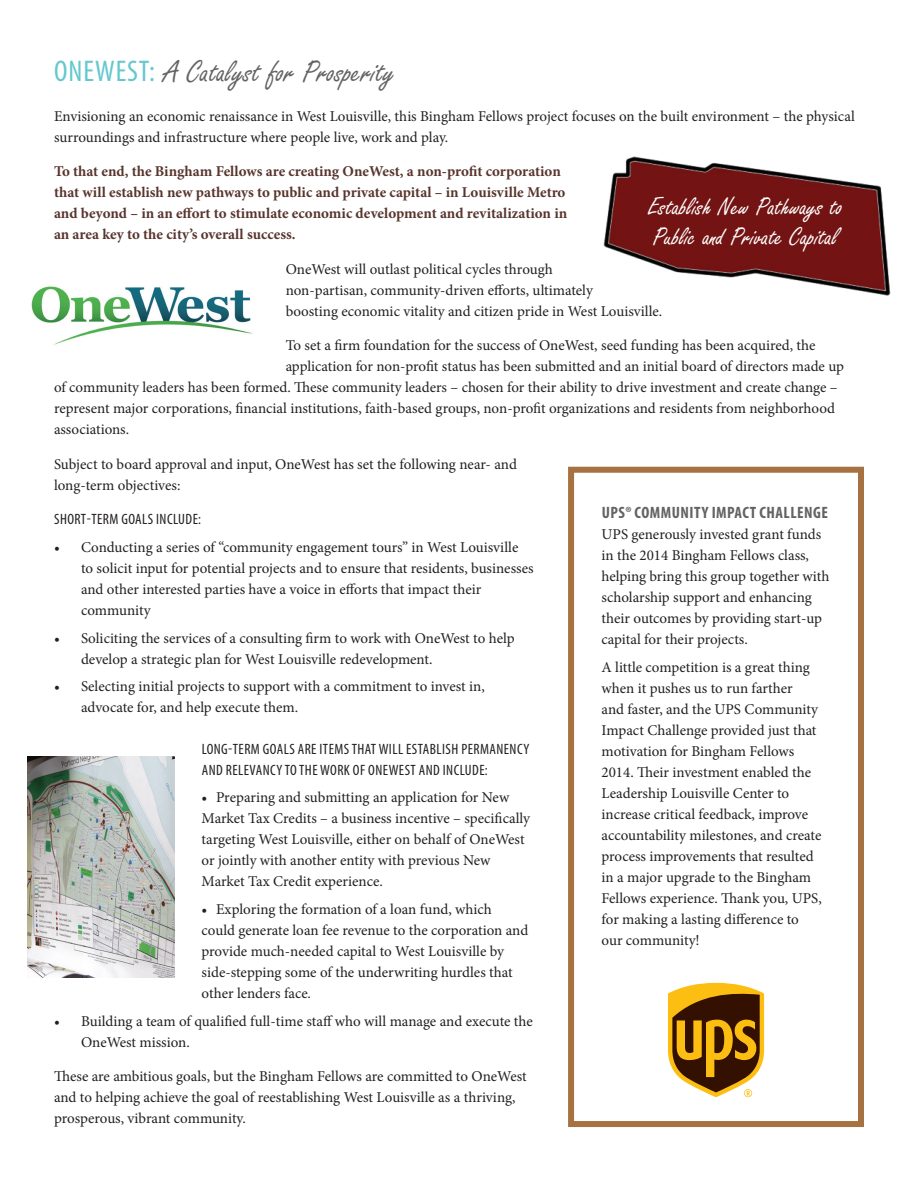
<style>
.page{position:relative;width:918px;height:1188px;background:#fff}
.page>*{position:absolute;margin:0;border:0;box-sizing:border-box;transform-origin:0 0}
.t1{font:33px "Freestyle Script";color:#636366}
.t2{font:27px/30px "Freestyle Script";color:#fff}
.t3{font:700 condensed 16.5px "Myriad Pro";letter-spacing:.03em;color:#636366}
.t4{font:15px/21px "Minion Pro";color:#231f20}
.t5{font:700 15px/21px "Minion Pro";color:#58352d}
.t6{font:condensed 15px/21px "Myriad Pro";letter-spacing:.03em;color:#231f20}
.s1{font-family:"Myriad Pro";font-stretch:condensed;font-size:30px;color:#64c8cc}
</style>
<div class="page">
<div style="left:568px;top:467px;width:296px;height:660px;border:6px solid #a67242"></div>
<img style="left:31px;top:286px;width:221px;height:59px">
<img style="left:603px;top:157px;width:288px;height:139px">
<img style="left:27px;top:757px;width:148px;height:221px">
<svg style="left:668px;top:983px;width:96px;height:114px;background:#a1772b"></svg>
<h1 class="t1" style="left:54px;top:54px;width:342px"><span class="s1">ONEWEST:</span> A Catalyst for Prosperity</h1>
<p class="t4" style="left:54px;top:105px;width:802px">Envisioning an economic renaissance in West Louisville, this Bingham Fellows project focuses on the built environment – the physical surroundings and infrastructure where people live, work and play.</p>
<p class="t5" style="left:54px;top:161px;width:515px">To that end, the Bingham Fellows are creating OneWest, a non-profit corporation that will establish new pathways to public and private capital – in Louisville Metro and beyond – in an effort to stimulate economic development and revitalization in an area key to the city’s overall success.</p>
<p class="t4" style="left:286px;top:258px;width:378px">OneWest will outlast political cycles through<br>non-partisan, community-driven efforts, ultimately<br>boosting economic vitality and citizen pride in West Louisville.</p>
<p class="t4" style="left:286px;top:335px;width:531px">To set a firm foundation for the success of OneWest, seed funding has been acquired, the</p>
<p class="t4" style="left:286px;top:356px;width:560px">application for non-profit status has been submitted and an initial board of directors made up</p>
<p class="t4" style="left:54px;top:377px;width:785px">of community leaders has been formed. These community leaders – chosen for their ability to drive investment and create change –</p>
<p class="t4" style="left:54px;top:398px;width:783px">represent major corporations, financial institutions, faith-based groups, non-profit organizations and residents from neighborhood</p>
<p class="t4" style="left:54px;top:419px;width:77px">associations.</p>
<p class="t4" style="left:54px;top:453px;width:464px">Subject to board approval and input, OneWest has set the following near- and long-term objectives:</p>
<p class="t6" style="left:54px;top:508px;width:149px">SHORT-TERM GOALS INCLUDE:</p>
<p class="t4" style="left:81px;top:537px;width:454px;text-indent:-27px">• Conducting a series of “community engagement tours” in West Louisville to solicit input for potential projects and to ensure that residents, businesses and other interested parties have a voice in efforts that impact their community</p>
<p class="t4" style="left:81px;top:627px;width:435px;text-indent:-27px">• Soliciting the services of a consulting firm to work with OneWest to help develop a strategic plan for West Louisville redevelopment.</p>
<p class="t4" style="left:81px;top:676px;width:405px;text-indent:-27px">• Selecting initial projects to support with a commitment to invest in, advocate for, and help execute them.</p>
<p class="t6" style="left:202px;top:738px;width:329px">LONG-TERM GOALS ARE ITEMS THAT WI LL ESTABLISH PERMANENCY<br>AND RELEVANCY TO THE WORK OF ONEWEST AND INCLUDE:</p>
<p class="t4" style="left:202px;top:787px;width:330px">• Preparing and submitting an application for New Market Tax Credits – a business incentive – specifically targeting West Louisville, either on behalf of OneWest or jointly with another entity with previous New Market Tax Credit experience.</p>
<p class="t4" style="left:202px;top:899px;width:328px">• Exploring the formation of a loan fund, which could generate loan fee revenue to the corporation and provide much-needed capital to West Louisville by side-stepping some of the underwriting hurdles that other lenders face.</p>
<p class="t4" style="left:81px;top:1011px;width:453px;text-indent:-27px">• Building a team of qualified full-time staff who will manage and execute the<br>OneWest mission.</p>
<p class="t4" style="left:54px;top:1066px;width:474px">These are ambitious goals, but the Bingham Fellows are committed to OneWest and to helping achieve the goal of reestablishing West Louisville as a thriving, prosperous, vibrant community.</p>
<h2 class="t2" style="left:648px;top:193px;width:196px">Establish New Pathways to<br>Public and Private Capital</h2>
<p class="t3" style="left:602px;top:502px;width:228px">UPS® COMMUNITY IMPACT CHALLENGE</p>
<p class="t4" style="left:602px;top:524px;width:229px">UPS generously invested grant funds in the 2014 Bingham Fellows class, helping bring this group together with scholarship support and enhancing their outcomes by providing start-up capital for their projects.</p>
<p class="t4" style="left:602px;top:656px;width:222px">A little competition is a great thing when it pushes us to run farther<br>and faster, and the UPS Community Impact Challenge provided just that motivation for Bingham Fellows 2014. Their investment enabled the Leadership Louisville Center to increase critical feedback, improve accountability milestones, and create process improvements that resulted in a major upgrade to the Bingham Fellows experience. Thank you, UPS, for making a lasting difference to our community!</p>
</div>
